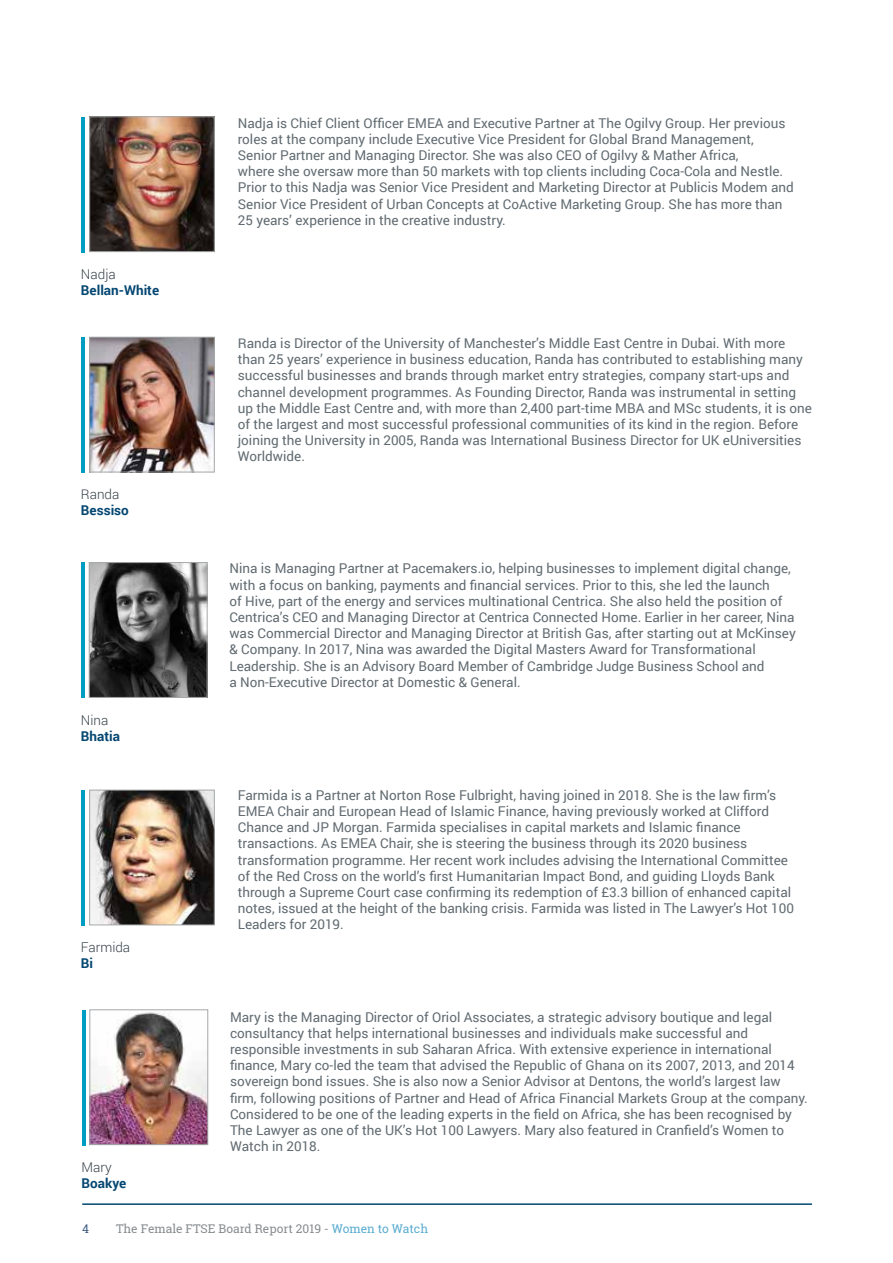
<style>
.page{position:relative;width:893px;height:1263px;background:#fff}
.page>*{position:absolute;margin:0;border:0;box-sizing:border-box;transform-origin:0 0}
.t1{font:13.5px/16.2px "Roboto";color:#616b71}
.t2{font:700 13.5px "Roboto";color:#054772}
.t3{font:300 13.5px "Roboto";color:#354248}
.t4{font:12px "Roboto Slab";color:#878c8f}
.t5{font:12px "Roboto Slab";color:#426188}
.s1{color:#5aacd0}
</style>
<div class="page">
<hr style="left:82px;top:1203px;width:730px;height:2px;background:#054772">
<img style="left:91px;top:119px;width:121px;height:131px">
<div style="left:89px;top:117px;width:125px;height:135px;border:1px solid #a5a8a9"></div>
<hr style="left:81px;top:117px;width:4px;height:135px;background:#009dc3">
<img style="left:91px;top:339px;width:121px;height:131px">
<div style="left:89px;top:337px;width:125px;height:135px;border:1px solid #a5a8a9"></div>
<hr style="left:81px;top:337px;width:4px;height:136px;background:#009dc3">
<img style="left:91px;top:564px;width:114px;height:132px">
<div style="left:89px;top:562px;width:118px;height:136px;border:1px solid #a5a8a9"></div>
<hr style="left:81px;top:563px;width:4px;height:135px;background:#009dc3">
<img style="left:91px;top:792px;width:121px;height:131px">
<div style="left:89px;top:790px;width:125px;height:135px;border:1px solid #a5a8a9"></div>
<hr style="left:81px;top:790px;width:4px;height:136px;background:#009dc3">
<img style="left:92px;top:1012px;width:114px;height:131px">
<div style="left:90px;top:1009px;width:118px;height:136px;border:1px solid #a5a8a9"></div>
<hr style="left:82px;top:1010px;width:3px;height:135px;background:#009dc3">
<p class="t3" style="left:81px;top:265px;width:36px">Nadja</p>
<p class="t2" style="left:81px;top:281px;width:80px">Bellan-White</p>
<p class="t3" style="left:81px;top:485px;width:40px">Randa</p>
<p class="t2" style="left:81px;top:501px;width:49px">Bessiso</p>
<p class="t3" style="left:81px;top:710px;width:29px">Nina</p>
<p class="t2" style="left:81px;top:726px;width:41px">Bhatia</p>
<p class="t3" style="left:81px;top:938px;width:51px">Farmida</p>
<p class="t2" style="left:81px;top:954px;width:14px">Bi</p>
<p class="t3" style="left:82px;top:1157px;width:32px">Mary</p>
<p class="t2" style="left:82px;top:1173px;width:46px">Boakye</p>
<p class="t1" style="left:238px;top:114px;width:558px">Nadja is Chief Client Officer EMEA and Executive Partner at The Ogilvy Group. Her previous roles at the company include Executive Vice President for Global Brand Management, Senior Partner and Managing Director. She was also CEO of Ogilvy &amp; Mather Africa,<br>where she oversaw more than 50 markets with top clients including Coca-Cola and Nestle.<br>Prior to this Nadja was Senior Vice President and Marketing Director at Publicis Modem and Senior Vice President of Urban Concepts at CoActive Marketing Group. She has more than 25 years’ experience in the creative industry.</p>
<p class="t1" style="left:238px;top:335px;width:576px">Randa is Director of the University of Manchester’s Middle East Centre in Dubai. With more than 25 years’ experience in business education, Randa has contributed to establishing many successful businesses and brands through market entry strategies, company start-ups and channel development programmes. As Founding Director, Randa was instrumental in setting up the Middle East Centre and, with more than 2,400 part-time MBA and MSc students, it is one of the largest and most successful professional communities of its kind in the region. Before joining the University in 2005, Randa was International Business Director for UK eUniversities Worldwide.</p>
<p class="t1" style="left:229px;top:560px;width:568px">Nina is Managing Partner at Pacemakers.io, helping businesses to implement digital change, with a focus on banking, payments and financial services. Prior to this, she led the launch<br>of Hive, part of the energy and services multinational Centrica. She also held the position of Centrica’s CEO and Managing Director at Centrica Connected Home. Earlier in her career, Nina was Commercial Director and Managing Director at British Gas, after starting out at McKinsey &amp; Company. In 2017, Nina was awarded the Digital Masters Award for Transformational Leadership. She is an Advisory Board Member of Cambridge Judge Business School and<br>a Non-Executive Director at Domestic &amp; General.</p>
<p class="t1" style="left:238px;top:786px;width:558px">Farmida is a Partner at Norton Rose Fulbright, having joined in 2018. She is the law firm’s EMEA Chair and European Head of Islamic Finance, having previously worked at Clifford Chance and JP Morgan. Farmida specialises in capital markets and Islamic finance transactions. As EMEA Chair, she is steering the business through its 2020 business transformation programme. Her recent work includes advising the International Committee of the Red Cross on the world’s first Humanitarian Impact Bond, and guiding Lloyds Bank through a Supreme Court case confirming its redemption of £3.3 billion of enhanced capital notes, issued at the height of the banking crisis. Farmida was listed in The Lawyer’s Hot 100<br>Leaders for 2019.</p>
<p class="t1" style="left:230px;top:1008px;width:579px">Mary is the Managing Director of Oriol Associates, a strategic advisory boutique and legal consultancy that helps international businesses and individuals make successful and responsible investments in sub Saharan Africa. With extensive experience in international finance, Mary co-led the team that advised the Republic of Ghana on its 2007, 2013, and 2014 sovereign bond issues. She is also now a Senior Advisor at Dentons, the world’s largest law firm, following positions of Partner and Head of Africa Financial Markets Group at the company.<br>Considered to be one of the leading experts in the field on Africa, she has been recognised by The Lawyer as one of the UK’s Hot 100 Lawyers. Mary also featured in Cranfield’s Women to Watch in 2018.</p>
<p class="t5" style="left:82px;top:1221px;width:8px">4</p>
<p class="t4" style="left:116px;top:1221px;width:314px">The Female FTSE Board Report 2019 - <span class="s1">Women to Watch</span></p>
</div>
